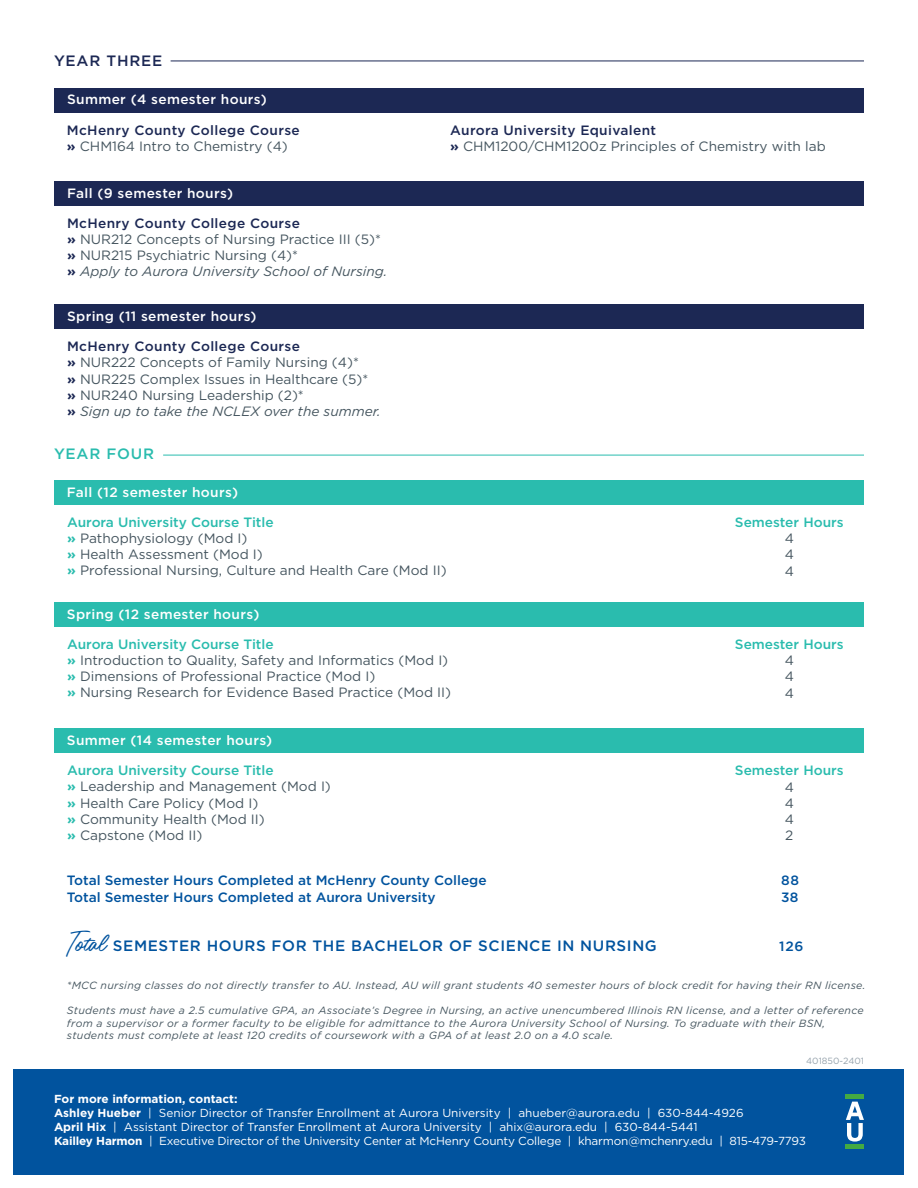
<style>
.page{position:relative;width:918px;height:1188px;background:#fff}
.page>*{position:absolute;margin:0;border:0;box-sizing:border-box;transform-origin:0 0}
.t1{font:500 15px "Gotham";letter-spacing:.04em;color:#01539e}
.t2{font:500 15px "Gotham";letter-spacing:.05em;color:#1c2854}
.t3{font:500 15px "Gotham";letter-spacing:.05em;color:#2abcae}
.t4{font:13.5px/16.2px "Gotham";color:#45555f}
.t5{font:500 13.5px "Gotham";letter-spacing:.025em;color:#fff}
.t6{font:500 13.5px "Gotham";color:#01539e}
.t7{font:500 13.5px/16.2px "Gotham";color:#2abcae;text-align:center}
.t8{font:italic 13.5px "Gotham";color:#45555f}
.t9{font:500 13.5px/16.2px "Gotham";letter-spacing:.025em;color:#1c2854}
.t10{font:11.7px "Gotham";letter-spacing:-.01em;color:#fff}
.t11{font:700 11.7px "Gotham";color:#fff}
.t12{font:italic 10.5px/12.6px "Gotham";letter-spacing:.025em;color:#45555f}
.t13{font:9px "Gotham";color:#95a2ac}
.s1{font-weight:700}
.s2{font-weight:400;color:#45555f}
.s3{font-weight:500;color:#1c2854}
.s4{font-weight:700;color:#1c2854}
.s5{font-weight:700;font-style:normal;color:#1c2854}
.s6{font-weight:700;color:#2abcae}
.s7{font-weight:500;color:#2abcae}
.s8{font-family:"Micholate";font-weight:400;font-size:21px}
</style>
<div class="page">
<hr style="left:171px;top:61px;width:693px;height:1px;background:#1c2854">
<div style="left:54px;top:88px;width:810px;height:24px;background:#1c2854"></div>
<div style="left:54px;top:181px;width:810px;height:24px;background:#1c2854"></div>
<div style="left:54px;top:305px;width:810px;height:24px;background:#1c2854"></div>
<hr style="left:163px;top:455px;width:701px;height:1px;background:#2abcae">
<div style="left:54px;top:480px;width:810px;height:24px;background:#2abcae"></div>
<div style="left:54px;top:602px;width:810px;height:24px;background:#2abcae"></div>
<div style="left:54px;top:729px;width:810px;height:24px;background:#2abcae"></div>
<div style="left:14px;top:1069px;width:890px;height:105px;background:#01539e"></div>
<svg style="left:846px;top:1102px;width:18px;height:40px"></svg>
<div style="left:846px;top:1094px;width:18px;height:5px;background:#44aa42"></div>
<hr style="left:846px;top:1145px;width:18px;height:4px;background:#44aa42">
<p class="t2" style="left:54px;top:51px;width:110px">YEAR THREE</p>
<p class="t5" style="left:67px;top:91px;width:201px">Summer (4 semester hours)</p>
<p class="t9" style="left:67px;top:122px;width:234px">McHenry County College Course <span class="s1">»</span> <span class="s2">CHM164 Intro to Chemistry (4)</span></p>
<p class="t4" style="left:450px;top:121px;width:377px"><span class="s3">Aurora University Equivalent<br></span><span class="s4">»</span> CHM1200/CHM1200z Principles of Chemistry with lab</p>
<p class="t5" style="left:67px;top:184px;width:167px">Fall (9 semester hours)</p>
<p class="t4" style="left:67px;top:215px;width:315px"><span class="s3">McHenry County College Course<br></span><span class="s4">»</span> NUR212 Concepts of Nursing Practice III (5)*</p>
<p class="t4" style="left:67px;top:247px;width:233px"><span class="s4">»</span> NUR215 Psychiatric Nursing (4)*</p>
<p class="t8" style="left:67px;top:263px;width:322px"><span class="s5">»</span> Apply to Aurora University School of Nursing.</p>
<p class="t5" style="left:67px;top:307px;width:191px">Spring (11 semester hours)</p>
<p class="t4" style="left:67px;top:338px;width:293px"><span class="s3">McHenry County College Course<br></span><span class="s4">»</span> NUR222 Concepts of Family Nursing (4)*</p>
<p class="t4" style="left:67px;top:370px;width:303px"><span class="s4">»</span> NUR225 Complex Issues in Healthcare (5)*</p>
<p class="t4" style="left:67px;top:387px;width:238px"><span class="s4">»</span> NUR240 Nursing Leadership (2)*</p>
<p class="t8" style="left:67px;top:403px;width:315px"><span class="s5">»</span> Sign up to take the NCLEX over the summer.</p>
<p class="t3" style="left:54px;top:444px;width:102px">YEAR FOUR</p>
<p class="t5" style="left:67px;top:483px;width:173px">Fall (12 semester hours)</p>
<p class="t7" style="left:67px;top:514px;width:208px;text-align:left">Aurora University Course Title <span class="s1">»</span> <span class="s2">Pathophysiology (Mod I)</span></p>
<p class="t4" style="left:67px;top:546px;width:197px"><span class="s6">»</span> Health Assessment (Mod I)</p>
<p class="t4" style="left:67px;top:562px;width:381px"><span class="s6">»</span> Professional Nursing, Culture and Health Care (Mod II)</p>
<p class="t5" style="left:67px;top:605px;width:194px">Spring (12 semester hours)</p>
<p class="t4" style="left:67px;top:636px;width:383px"><span class="s7">Aurora University Course Title<br></span><span class="s6">»</span> Introduction to Quality, Safety and Informatics (Mod I)</p>
<p class="t4" style="left:67px;top:668px;width:310px"><span class="s6">»</span> Dimensions of Professional Practice (Mod I)</p>
<p class="t4" style="left:67px;top:684px;width:386px"><span class="s6">»</span> Nursing Research for Evidence Based Practice (Mod II)</p>
<p class="t5" style="left:67px;top:731px;width:207px">Summer (14 semester hours)</p>
<p class="t4" style="left:67px;top:762px;width:265px"><span class="s7">Aurora University Course Title<br></span><span class="s6">»</span> Leadership and Management (Mod I)</p>
<p class="t4" style="left:67px;top:795px;width:193px"><span class="s6">»</span> Health Care Policy (Mod I)</p>
<p class="t4" style="left:67px;top:811px;width:199px"><span class="s6">»</span> Community Health (Mod II)</p>
<p class="t4" style="left:67px;top:827px;width:137px"><span class="s6">»</span> Capstone (Mod II)</p>
<p class="t7" style="left:735px;top:514px;width:110px">Semester Hours<br><span class="s2">4</span></p>
<p class="t4" style="left:785px;top:546px;width:11px">4</p>
<p class="t4" style="left:785px;top:562px;width:11px">4</p>
<p class="t7" style="left:735px;top:636px;width:110px">Semester Hours<br><span class="s2">4</span></p>
<p class="t4" style="left:785px;top:668px;width:11px">4</p>
<p class="t4" style="left:785px;top:685px;width:11px">4</p>
<p class="t7" style="left:735px;top:762px;width:110px">Semester Hours<br><span class="s2">4</span></p>
<p class="t4" style="left:785px;top:795px;width:11px">4</p>
<p class="t4" style="left:785px;top:811px;width:11px">4</p>
<p class="t4" style="left:785px;top:827px;width:10px">2</p>
<p class="t6" style="left:67px;top:872px;width:421px">Total Semester Hours Completed at McHenry County College</p>
<p class="t6" style="left:781px;top:872px;width:19px">88</p>
<p class="t6" style="left:67px;top:888px;width:370px">Total Semester Hours Completed at Aurora University</p>
<p class="t6" style="left:781px;top:888px;width:19px">38</p>
<p class="t1" style="left:67px;top:936px;width:591px"><span class="s8">Total</span> SEMESTER HOURS FOR THE BACHELOR OF SCIENCE IN NURSING</p>
<p class="t6" style="left:779px;top:937px;width:26px">126</p>
<p class="t12" style="left:67px;top:979px;width:800px">*MCC nursing classes do not directly transfer to AU. Instead, AU will grant students 40 semester hours of block credit for having their RN license.</p>
<p class="t12" style="left:67px;top:1004px;width:798px">Students must have a 2.5 cumulative GPA, an Associate’s Degree in Nursing, an active unencumbered Illinois RN license, and a letter of reference from a supervisor or a former faculty to be eligible for admittance to the Aurora University School of Nursing. To graduate with their BSN, students must complete at least 120 credits of coursework with a GPA of at least 2.0 on a 4.0 scale.</p>
<p class="t13" style="left:806px;top:1055px;width:59px">401850-2401</p>
<p class="t11" style="left:54px;top:1092px;width:185px">For more information, contact:</p>
<p class="t10" style="left:54px;top:1106px;width:691px"><span class="s1">Ashley Hueber</span> | Senior Director of Transfer Enrollment at Aurora University | ahueber@aurora.edu | 630-844-4926</p>
<p class="t10" style="left:54px;top:1120px;width:645px"><span class="s1">April Hix</span> | Assistant Director of Transfer Enrollment at Aurora University | ahix@aurora.edu | 630-844-5441</p>
<p class="t10" style="left:54px;top:1134px;width:754px"><span class="s1">Kailley Harmon</span> | Executive Director of the University Center at McHenry County College | kharmon@mchenry.edu | 815-479-7793</p>
</div>
